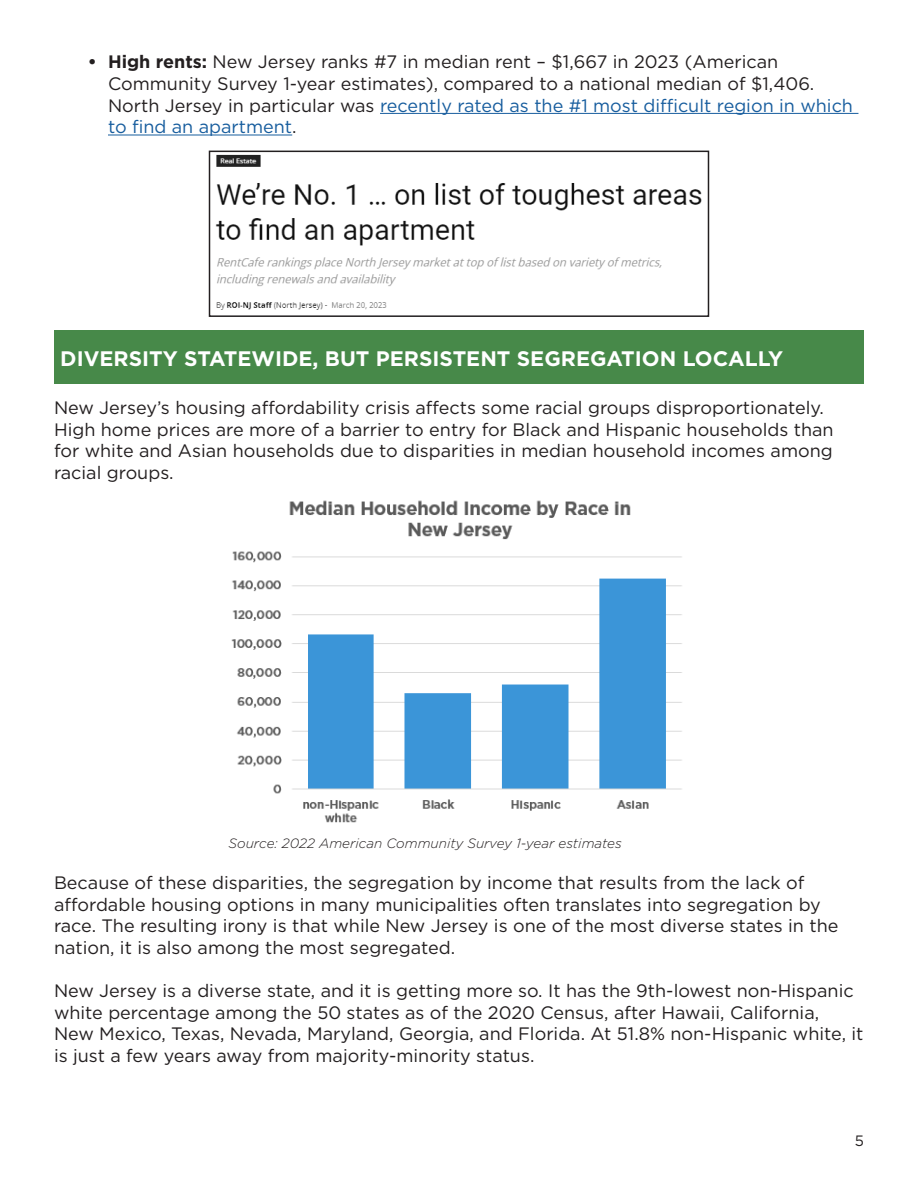
<style>
.page{position:relative;width:918px;height:1188px;background:#fff}
.page>*{position:absolute;margin:0;border:0;box-sizing:border-box;transform-origin:0 0}
.t1{font:700 21px "Gotham";color:#fff}
.t2{font:18px/21.6px "Gotham";color:#231f20}
.t3{font:15px "Gotham";color:#231f20}
.t4{font:italic 300 13.5px "Gotham";color:#231f20}
.s1{font-weight:700}
.s2{color:#175d9e}
</style>
<div class="page">
<hr style="left:380px;top:113px;width:478px;height:1px;background:#175d9e">
<hr style="left:108px;top:135px;width:184px;height:1px;background:#175d9e">
<div style="left:54px;top:330px;width:810px;height:54px;background:#478949"></div>
<img style="left:215px;top:154px;width:487px;height:156px">
<div style="left:209px;top:151px;width:500px;height:166px;border:2px solid #231f20"></div>
<img style="left:231px;top:500px;width:451px;height:323px">
<p class="t2" style="left:108px;top:51px;width:747px;text-indent:-20px"><span class="s1">• High rents:</span> New Jersey ranks #7 in median rent – $1,667 in 2023 (American Community Survey 1-year estimates), compared to a national median of $1,406.<br>North Jersey in particular was <span class="s2">recently rated as the #1 most difficult region in which to find an apartment</span>.</p>
<p class="t1" style="left:60px;top:344px;width:724px">DIVERSITY STATEWIDE, BUT PERSISTENT SEGREGATION LOCALLY</p>
<p class="t2" style="left:54px;top:396px;width:781px">New Jersey’s housing affordability crisis affects some racial groups disproportionately.<br>High home prices are more of a barrier to entry for Black and Hispanic households than for white and Asian households due to disparities in median household incomes among racial groups.</p>
<p class="t4" style="left:229px;top:834px;width:395px">Source: 2022 American Community Survey 1-year estimates</p>
<p class="t2" style="left:54px;top:872px;width:786px">Because of these disparities, the segregation by income that results from the lack of affordable housing options in many municipalities often translates into segregation by race. The resulting irony is that while New Jersey is one of the most diverse states in the nation, it is also among the most segregated.</p>
<p class="t2" style="left:54px;top:980px;width:811px">New Jersey is a diverse state, and it is getting more so. It has the 9th-lowest non-Hispanic white percentage among the 50 states as of the 2020 Census, after Hawaii, California, New Mexico, Texas, Nevada, Maryland, Georgia, and Florida. At 51.8% non-Hispanic white, it is just a few years away from majority-minority status.</p>
<p class="t3" style="left:855px;top:1131px;width:11px">5</p>
</div>
